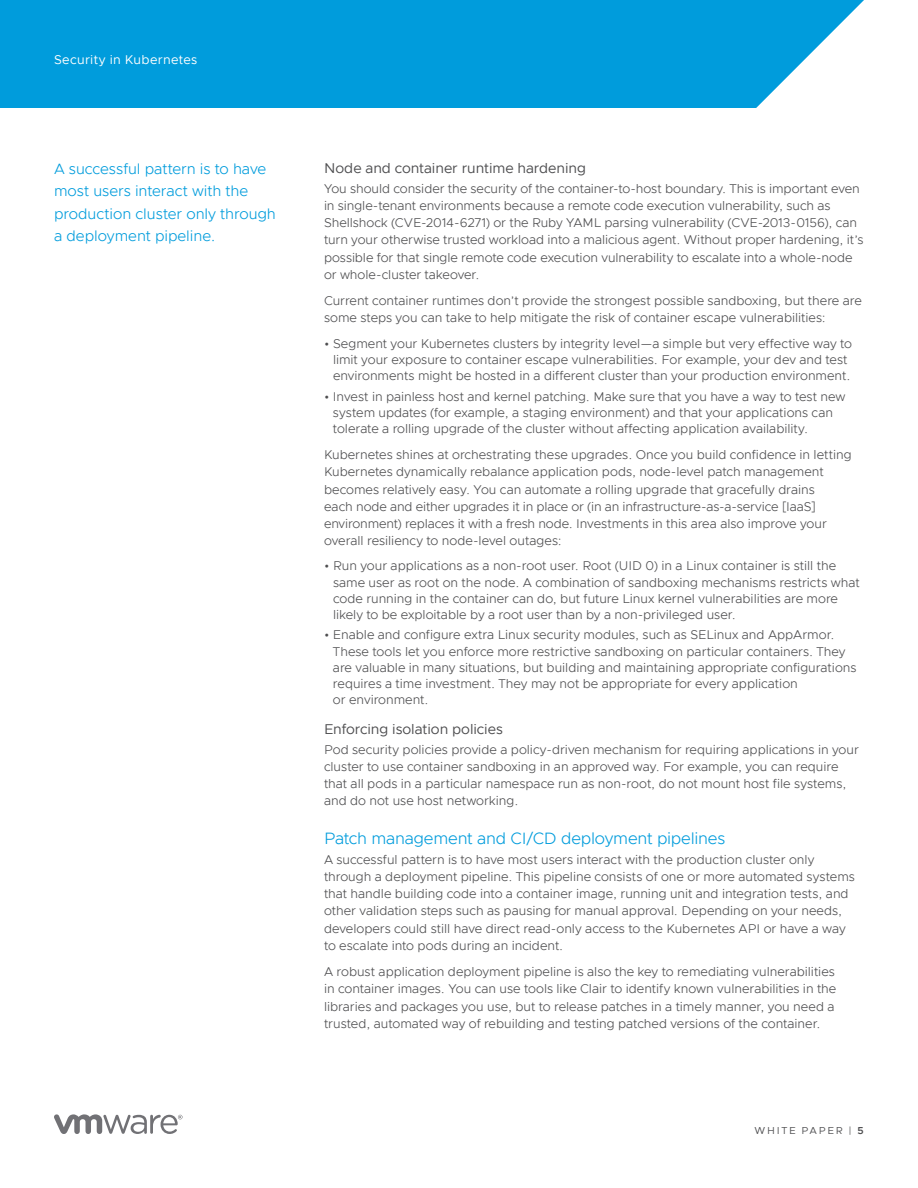
<style>
.page{position:relative;width:918px;height:1188px;background:#fff}
.page>*{position:absolute;margin:0;border:0;box-sizing:border-box;transform-origin:0 0}
.t1{font:300 16.5px "Metropolis";letter-spacing:-.01em;color:#009cdc}
.t2{font:300 15px/22.5px "Metropolis";letter-spacing:-.005em;color:#009cdc}
.t3{font:14.25px "Metropolis";letter-spacing:-.005em;color:#4d4d4f}
.t4{font:300 12.75px/17.2px "Metropolis";color:#4d4d4f}
.t5{font:12.75px "Metropolis";letter-spacing:.025em;color:#fff}
.t6{font:10.2px "Metropolis";letter-spacing:.165em;color:#4d4d4f}
.s1{font-weight:600}
</style>
<div class="page">
<div style="left:0;top:0;width:864px;height:108px;background:#009cdc"></div>
<svg style="left:54px;top:1114px;width:129px;height:20px"></svg>
<p class="t5" style="left:54px;top:52px;width:145px">Security in Kubernetes</p>
<p class="t2" style="left:54px;top:157px;width:223px">A successful pattern is to have most users interact with the production cluster only through a deployment pipeline.</p>
<p class="t3" style="left:324px;top:160px;width:264px">Node and container runtime hardening</p>
<p class="t4" style="left:324px;top:180px;width:541px">You should consider the security of the container-to-host boundary. This is important even in single-tenant environments because a remote code execution vulnerability, such as Shellshock (CVE-2014-6271) or the Ruby YAML parsing vulnerability (CVE-2013-0156), can turn your otherwise trusted workload into a malicious agent. Without proper hardening, it’s possible for that single remote code execution vulnerability to escalate into a whole-node or whole-cluster takeover.</p>
<p class="t4" style="left:324px;top:292px;width:539px">Current container runtimes don’t provide the strongest possible sandboxing, but there are some steps you can take to help mitigate the risk of container escape vulnerabilities:</p>
<p class="t4" style="left:324px;top:335px;width:530px;line-height:16.2px;text-align:center">• Segment your Kubernetes clusters by integrity level—a simple but very effective way to limit your exposure to container escape vulnerabilities. For example, your dev and test environments might be hosted in a different cluster than your production environment.</p>
<p class="t4" style="left:333px;top:388px;width:514px;line-height:16.2px;text-indent:-9px">• Invest in painless host and kernel patching. Make sure that you have a way to test new system updates (for example, a staging environment) and that your applications can tolerate a rolling upgrade of the cluster without affecting application availability.</p>
<p class="t4" style="left:324px;top:446px;width:529px">Kubernetes shines at orchestrating these upgrades. Once you build confidence in letting Kubernetes dynamically rebalance application pods, node-level patch management becomes relatively easy. You can automate a rolling upgrade that gracefully drains<br>each node and either upgrades it in place or (in an infrastructure-as-a-service [IaaS] environment) replaces it with a fresh node. Investments in this area also improve your overall resiliency to node-level outages:</p>
<p class="t4" style="left:333px;top:558px;width:528px;line-height:16.2px;text-indent:-9px">• Run your applications as a non-root user. Root (UID 0) in a Linux container is still the same user as root on the node. A combination of sandboxing mechanisms restricts what code running in the container can do, but future Linux kernel vulnerabilities are more likely to be exploitable by a root user than by a non-privileged user.</p>
<p class="t4" style="left:333px;top:627px;width:525px;line-height:16.2px;text-indent:-9px">• Enable and configure extra Linux security modules, such as SELinux and AppArmor.<br>These tools let you enforce more restrictive sandboxing on particular containers. They are valuable in many situations, but building and maintaining appropriate configurations requires a time investment. They may not be appropriate for every application<br>or environment.</p>
<p class="t3" style="left:324px;top:720px;width:180px">Enforcing isolation policies</p>
<p class="t4" style="left:324px;top:740px;width:536px">Pod security policies provide a policy-driven mechanism for requiring applications in your cluster to use container sandboxing in an approved way. For example, you can require that all pods in a particular namespace run as non-root, do not mount host file systems, and do not use host networking.</p>
<p class="t1" style="left:324px;top:828px;width:403px">Patch management and CI/CD deployment pipelines</p>
<p class="t4" style="left:324px;top:851px;width:532px">A successful pattern is to have most users interact with the production cluster only through a deployment pipeline. This pipeline consists of one or more automated systems that handle building code into a container image, running unit and integration tests, and other validation steps such as pausing for manual approval. Depending on your needs, developers could still have direct read-only access to the Kubernetes API or have a way to escalate into pods during an incident.</p>
<p class="t4" style="left:324px;top:963px;width:514px">A robust application deployment pipeline is also the key to remediating vulnerabilities in container images. You can use tools like Clair to identify known vulnerabilities in the libraries and packages you use, but to release patches in a timely manner, you need a trusted, automated way of rebuilding and testing patched versions of the container.</p>
<p class="t6" style="left:755px;top:1124px;width:111px">WHITE PAPER | <span class="s1">5</span></p>
</div>
